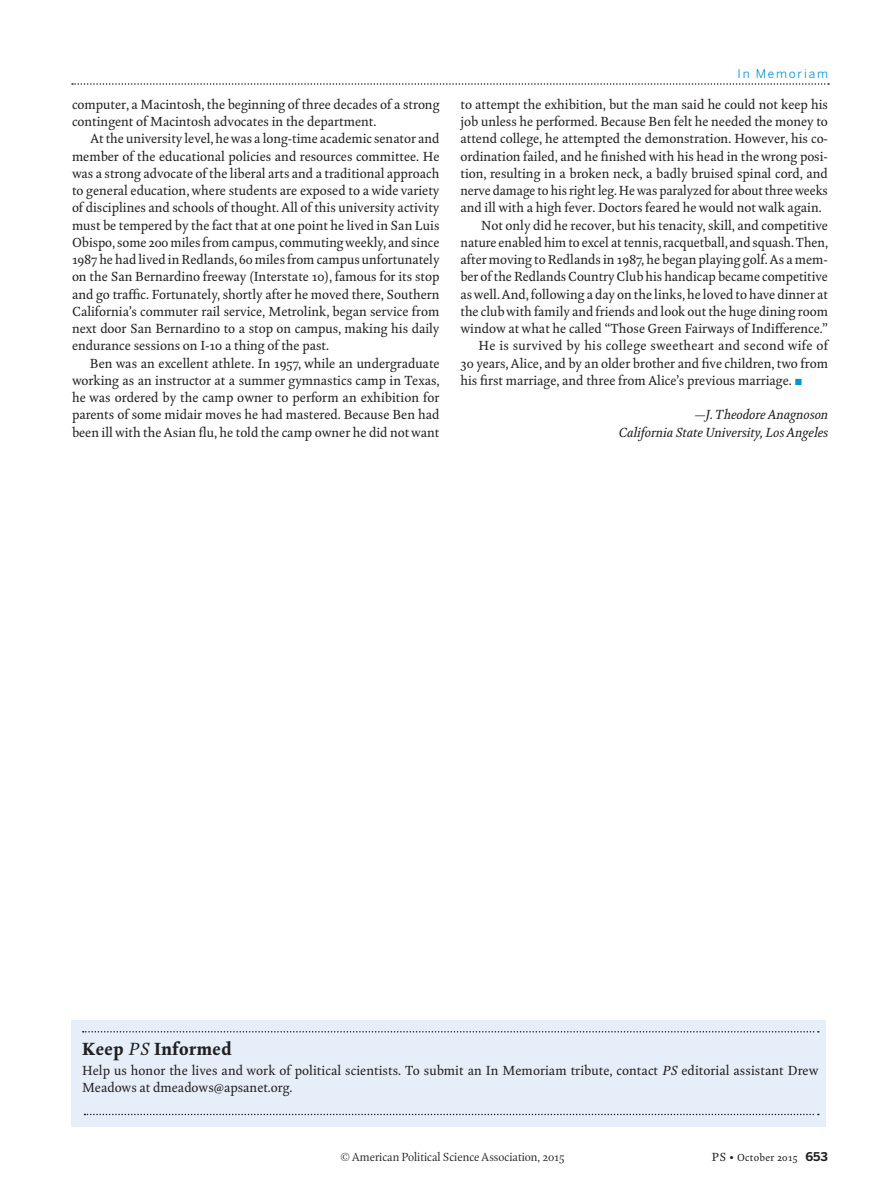
<style>
.page{position:relative;width:891px;height:1188px;background:#fff}
.page>*{position:absolute;margin:0;border:0;box-sizing:border-box;transform-origin:0 0}
.t1{font:800 18px "Kingfisher";letter-spacing:.025em;color:#231f20}
.t2{font:13.5px/17.2px "Kingfisher";letter-spacing:-.005em;color:#231f20}
.t3{font:italic 13.5px/17.2px "Kingfisher";letter-spacing:-.005em;color:#231f20;text-align:right}
.t4{font:13.5px "Kingfisher";letter-spacing:.015em;color:#231f20}
.t5{font:12px "Kingfisher Display";letter-spacing:-.005em;color:#231f20}
.t6{font:12px "Benton Sans";letter-spacing:.145em;color:#0096d6}
.t7{font:10.5px "Kingfisher";letter-spacing:.025em;color:#231f20}
.s1{font-family:"Times New Roman";color:#0096d6}
.s2{font-weight:400;font-style:italic}
.s3{font-style:italic}
.s4{font-size:12px}
.s5{font-family:"Benton Sans";font-weight:700;font-size:12px}
</style>
<div class="page">
<svg style="left:72px;top:83px;width:757px;height:2px"></svg>
<div style="left:71px;top:1020px;width:755px;height:106px;background:#e6eff9"></div>
<svg style="left:83px;top:1031px;width:736px;height:2px"></svg>
<svg style="left:84px;top:1114px;width:735px;height:1px"></svg>
<p class="t2" style="left:72px;top:97px;width:369px">computer, a Macintosh, the beginning of three decades of a strong contingent of Macintosh advocates in the department.</p>
<p class="t2" style="left:72px;top:131px;width:369px;text-align:justify;text-indent:18px">At the university level, he was a long-time academic senator and member of the educational policies and resources committee. He was a strong advocate of the liberal arts and a traditional approach to general education, where students are exposed to a wide variety of disciplines and schools of thought. All of this university activity must be tempered by the fact that at one point he lived in San Luis Obispo, some 200 miles from campus, commuting weekly, and since 1987 he had lived in Redlands, 60 miles from campus unfortunately on the San Bernardino freeway (Interstate 10), famous for its stop and go traffic. Fortunately, shortly after he moved there, Southern California’s commuter rail service, Metrolink, began service from next door San Bernardino to a stop on campus, making his daily endurance sessions on I-10 a thing of the past.</p>
<p class="t2" style="left:72px;top:356px;width:369px;text-align:justify;text-indent:18px">Ben was an excellent athlete. In 1957, while an undergraduate working as an instructor at a summer gymnastics camp in Texas, he was ordered by the camp owner to perform an exhibition for parents of some midair moves he had mastered. Because Ben had been ill with the Asian flu, he told the camp owner he did not want</p>
<p class="t6" style="left:738px;top:69px;width:92px">In Memoriam</p>
<p class="t2" style="left:460px;top:97px;width:369px">to attempt the exhibition, but the man said he could not keep his</p>
<p class="t2" style="left:460px;top:114px;width:369px">job unless he performed. Because Ben felt he needed the money to</p>
<p class="t2" style="left:460px;top:131px;width:369px">attend college, he attempted the demonstration. However, his co-</p>
<p class="t2" style="left:460px;top:149px;width:369px">ordination failed, and he finished with his head in the wrong posi-</p>
<p class="t2" style="left:460px;top:166px;width:369px">tion, resulting in a broken neck, a badly bruised spinal cord, and</p>
<p class="t2" style="left:460px;top:183px;width:369px">nerve damage to his right leg. He was paralyzed for about three weeks</p>
<p class="t2" style="left:460px;top:200px;width:363px">and ill with a high fever. Doctors feared he would not walk again.</p>
<p class="t2" style="left:481px;top:218px;width:348px">Not only did he recover, but his tenacity, skill, and competitive</p>
<p class="t2" style="left:460px;top:235px;width:369px">nature enabled him to excel at tennis, racquetball, and squash. Then,</p>
<p class="t2" style="left:460px;top:252px;width:369px">after moving to Redlands in 1987, he began playing golf. As a mem-</p>
<p class="t2" style="left:460px;top:269px;width:369px">ber of the Redlands Country Club his handicap became competitive</p>
<p class="t2" style="left:460px;top:287px;width:369px">as well. And, following a day on the links, he loved to have dinner at</p>
<p class="t2" style="left:460px;top:304px;width:369px">the club with family and friends and look out the huge dining room</p>
<p class="t2" style="left:460px;top:321px;width:369px">window at what he called “Those Green Fairways of Indifference.”</p>
<p class="t4" style="left:479px;top:341px;width:351px">He is survived by his college sweetheart and second wife of</p>
<p class="t2" style="left:461px;top:356px;width:369px">30 years, Alice, and by an older brother and five children, two from</p>
<p class="t2" style="left:461px;top:373px;width:344px">his first marriage, and three from Alice’s previous marriage. <span class="s1">■</span></p>
<p class="t3" style="left:618px;top:407px;width:211px">—J. Theodore Anagnoson<br>California State University, Los Angeles</p>
<h1 class="t1" style="left:82px;top:1038px;width:151px">Keep <span class="s2">PS</span> Informed</h1>
<p class="t2" style="left:82px;top:1063px;width:738px">Help us honor the lives and work of political scientists. To submit an In Memoriam tribute, contact <span class="s3">PS</span> editorial assistant Drew<br>Meadows at dmeadows@apsanet.org.</p>
<p class="t5" style="left:341px;top:1152px;width:226px">© American Political Science Association, 2015</p>
<p class="t7" style="left:712px;top:1154px;width:118px"><span class="s4">PS •</span> October 2015 <span class="s5">653</span></p>
</div>
